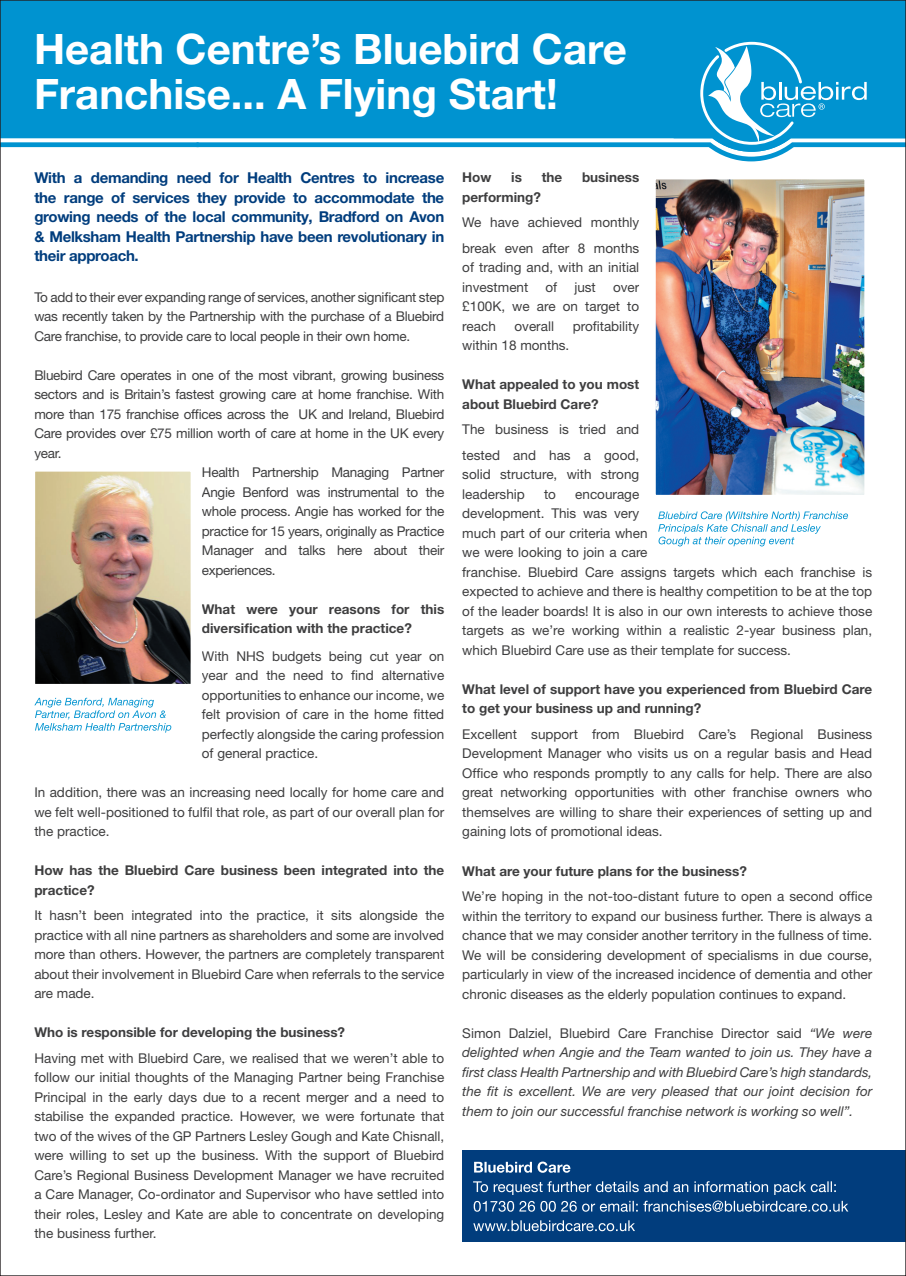
<style>
.page{position:relative;width:906px;height:1276px;background:#fff}
.page>*{position:absolute;margin:0;border:0;box-sizing:border-box;transform-origin:0 0}
.t1{font:700 42px/45px "Helvetica Neue LT Pro";color:#fff}
.Body_Text{font:700 15px/19.5px "Helvetica Neue LT Pro";letter-spacing:-.02em;color:#013d7d;text-align:justify}
.Body_Text-2{font:13.5px/19.5px "Helvetica Neue LT Pro";color:#3e3e3f;text-align:justify}
.t2{font:700 13.5px/19.5px "Helvetica Neue LT Pro";color:#3e3e3f}
.t3{font:italic 13.5px/19.5px "Helvetica Neue LT Pro";color:#3e3e3f;text-align:justify}
.s1{font-style:normal}
</style>
<div class="page">
<div style="left:2px;top:2px;width:902px;height:146px;background:#0093d0"></div>
<img style="left:36px;top:472px;width:154px;height:211px">
<img style="left:656px;top:180px;width:208px;height:314px">
<div style="left:0;top:142px;width:199px;height:5px;background:#0093d0"></div>
<svg style="left:192px;top:33px;width:712px;height:129px"></svg>
<div style="left:462px;top:1151px;width:444px;height:91px;background:#013d7d"></div>
<svg style="left:473px;top:1220px;width:162px;height:11px"></svg>
<svg style="left:473px;top:1181px;width:375px;height:30px"></svg>
<svg style="left:474px;top:1161px;width:96px;height:11px"></svg>
<svg style="left:658px;top:511px;width:190px;height:35px"></svg>
<svg style="left:34px;top:698px;width:137px;height:34px"></svg>
<p class="t1" style="left:34px;top:25px;width:594px">Health Centre’s Bluebird Care<br>Franchise... A Flying Start!</p>
<p class="Body_Text" style="left:34px;top:168px;width:411px">With a demanding need for Health Centres to increase the range of services they provide to accommodate the growing needs of the local community, Bradford on Avon &amp; Melksham Health Partnership have been revolutionary in their approach.</p>
<p class="Body_Text-2" style="left:34px;top:287px;width:411px">To add to their ever expanding range of services, another significant step was recently taken by the Partnership with the purchase of a Bluebird Care franchise, to provide care to local people in their own home.</p>
<p class="Body_Text-2" style="left:34px;top:365px;width:411px">Bluebird Care operates in one of the most vibrant, growing business sectors and is Britain’s fastest growing care at home franchise. With more than 175 franchise offices across the UK and Ireland, Bluebird Care provides over £75 million worth of care at home in the UK every year.</p>
<p class="Body_Text-2" style="left:202px;top:462px;width:244px">Health Partnership Managing Partner Angie Benford was instrumental to the whole process. Angie has worked for the practice for 15 years, originally as Practice Manager and talks here about their experiences.</p>
<p class="t2" style="left:202px;top:599px;width:244px">What were your reasons for this diversification with the practice?</p>
<p class="Body_Text-2" style="left:202px;top:645px;width:244px">With NHS budgets being cut year on year and the need to find alternative opportunities to enhance our income, we felt provision of care in the home fitted perfectly alongside the caring profession of general practice.</p>
<p class="Body_Text-2" style="left:34px;top:782px;width:411px">In addition, there was an increasing need locally for home care and we felt well-positioned to fulfil that role, as part of our overall plan for the practice.</p>
<p class="t2" style="left:34px;top:860px;width:411px">How has the Bluebird Care business been integrated into the practice?</p>
<p class="Body_Text-2" style="left:34px;top:905px;width:411px">It hasn’t been integrated into the practice, it sits alongside the practice with all nine partners as shareholders and some are involved more than others. However, the partners are completely transparent about their involvement in Bluebird Care when referrals to the service are made.</p>
<p class="t2" style="left:34px;top:1022px;width:312px">Who is responsible for developing the business?</p>
<p class="Body_Text-2" style="left:34px;top:1047px;width:411px">Having met with Bluebird Care, we realised that we weren’t able to follow our initial thoughts of the Managing Partner being Franchise Principal in the early days due to a recent merger and a need to stabilise the expanded practice. However, we were fortunate that two of the wives of the GP Partners Lesley Gough and Kate Chisnall, were willing to set up the business. With the support of Bluebird Care’s Regional Business Development Manager we have recruited a Care Manager, Co-ordinator and Supervisor who have settled into their roles, Lesley and Kate are able to concentrate on developing the business further.</p>
<p class="t2" style="left:462px;top:167px;width:31px">How</p>
<p class="t2" style="left:511px;top:167px;width:12px">is</p>
<p class="t2" style="left:542px;top:167px;width:22px">the</p>
<p class="t2" style="left:582px;top:167px;width:59px">business</p>
<p class="t2" style="left:462px;top:187px;width:80px">performing?</p>
<p class="Body_Text-2" style="left:462px;top:209px;width:178px;line-height:25.5px">We have achieved monthly break even after 8 months</p>
<p class="Body_Text-2" style="left:462px;top:257px;width:178px">of trading and, with an initial investment</p>
<p class="Body_Text-2" style="left:545px;top:277px;width:13px">of</p>
<p class="Body_Text-2" style="left:574px;top:277px;width:23px">just</p>
<p class="Body_Text-2" style="left:462px;top:277px;width:178px;text-indent:151px">over £100K, we are on target to reach</p>
<p class="Body_Text-2" style="left:514px;top:316px;width:41px">overall</p>
<p class="Body_Text-2" style="left:573px;top:316px;width:68px">profitability</p>
<p class="Body_Text-2" style="left:462px;top:335px;width:109px">within 18 months.</p>
<p class="t2" style="left:462px;top:374px;width:178px">What appealed to you most about Bluebird Care?</p>
<p class="Body_Text-2" style="left:462px;top:416px;width:178px;line-height:25.5px">The business is tried and tested and has a good,</p>
<p class="Body_Text-2" style="left:462px;top:464px;width:178px">solid structure, with strong leadership</p>
<p class="Body_Text-2" style="left:544px;top:484px;width:14px">to</p>
<p class="Body_Text-2" style="left:462px;top:484px;width:411px;text-align:left;text-indent:113px">encourage<br>development. This was very<br>much part of our criteria when<br>we were looking to join a care<br>franchise. Bluebird Care assigns targets which each franchise is expected to achieve and there is healthy competition to be at the top of the leader boards! It is also in our own interests to achieve those targets as we’re working within a realistic 2-year business plan, which Bluebird Care use as their template for success.</p>
<p class="t2" style="left:462px;top:679px;width:411px">What level of support have you experienced from Bluebird Care to get your business up and running?</p>
<p class="Body_Text-2" style="left:462px;top:724px;width:411px">Excellent support from Bluebird Care’s Regional Business Development Manager who visits us on a regular basis and Head Office who responds promptly to any calls for help. There are also great networking opportunities with other franchise owners who themselves are willing to share their experiences of setting up and gaining lots of promotional ideas.</p>
<p class="t2" style="left:462px;top:860px;width:286px">What are your future plans for the business?</p>
<p class="Body_Text-2" style="left:462px;top:886px;width:411px">We’re hoping in the not-too-distant future to open a second office within the territory to expand our business further. There is always a chance that we may consider another territory in the fullness of time.<br>We will be considering development of specialisms in due course, particularly in view of the increased incidence of dementia and other chronic diseases as the elderly population continues to expand.</p>
<p class="t3" style="left:462px;top:1022px;width:411px"><span class="s1">Simon Dalziel, Bluebird Care Franchise Director said</span> “We were delighted when Angie and the Team wanted to join us. They have a first class Health Partnership and with Bluebird Care’s high standards, the fit is excellent. We are very pleased that our joint decision for them to join our successful franchise network is working so well”.</p>
</div>
